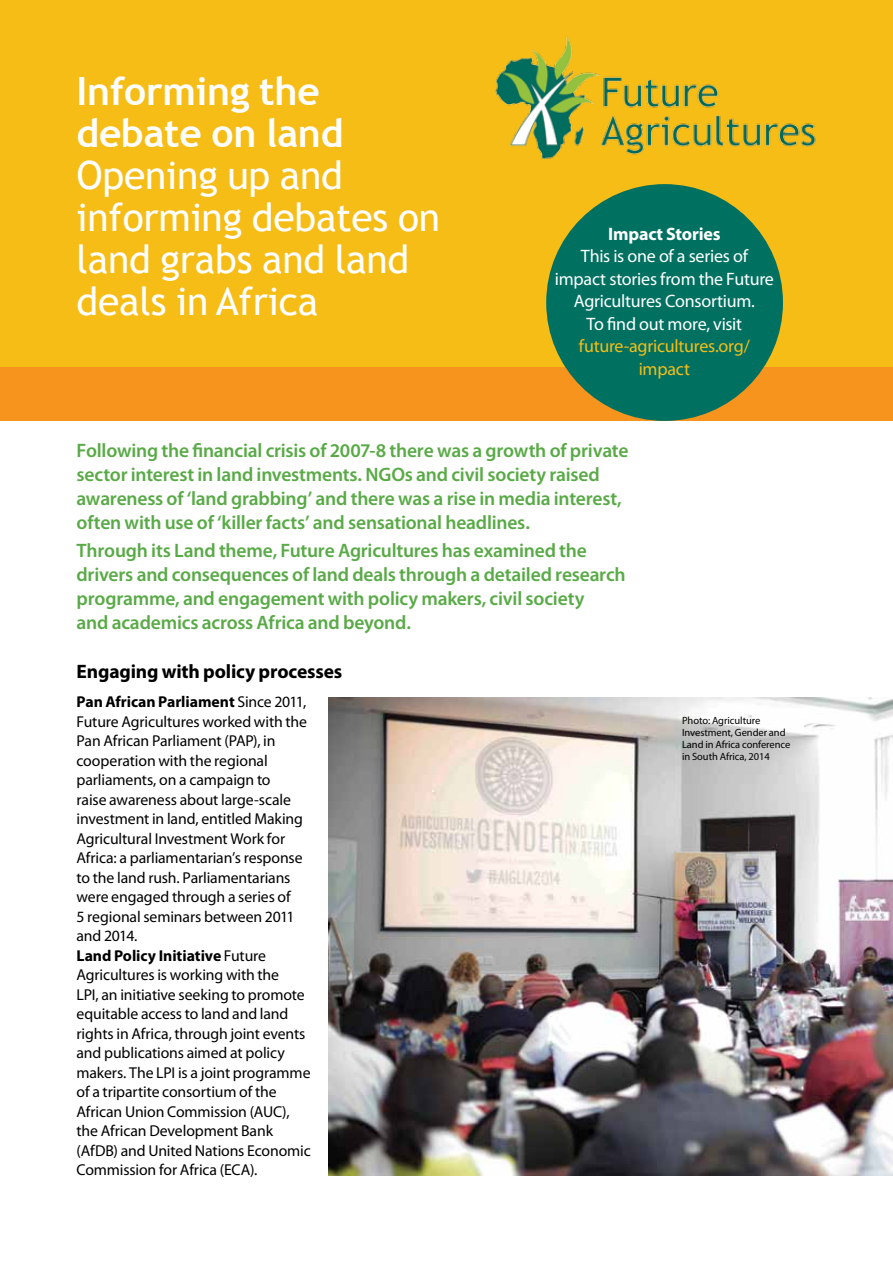
<style>
.page{position:relative;width:893px;height:1263px;background:#fff}
.page>*{position:absolute;margin:0;border:0;box-sizing:border-box;transform-origin:0 0}
.t1{font:39px/42px "Trebuchet MS";letter-spacing:-.005em;color:#fff}
.t2{font:700 39px/42px "Trebuchet MS";letter-spacing:-.005em;color:#fff}
.t3{font:600 19.5px/24px "Myriad Pro";letter-spacing:-.01em;color:#59aa47}
.t4{font:700 19.5px "Myriad Pro";letter-spacing:-.01em;color:#000}
.t5{font:18px/22.5px "Myriad Pro";letter-spacing:-.015em;color:#fff;text-align:center}
.t6{font:18px/22.5px "Myriad Pro";letter-spacing:-.015em;color:#f6bd17;text-align:center}
.t7{font:700 18px "Myriad Pro";letter-spacing:-.01em;color:#fff}
.t8{font:15.75px/19.5px "Myriad Pro";letter-spacing:-.01em;color:#000}
.t9{font:10.5px/12px "Myriad Pro";letter-spacing:-.005em;color:#000}
.s1{font-weight:700}
</style>
<div class="page">
<div style="left:0;top:0;width:893px;height:421px;background:#f6bd17"></div>
<img style="left:495px;top:36px;width:321px;height:124px">
<img style="left:329px;top:697px;width:564px;height:478px">
<div style="left:0;top:368px;width:893px;height:53px;background:#f7941e"></div>
<div style="left:546px;top:184px;width:237px;height:237px;background:#007161;border-radius:50%"></div>
<h1 class="t2" style="left:77px;top:70px;width:268px">Informing the debate on land</h1>
<h1 class="t1" style="left:77px;top:154px;width:365px">Opening up and informing debates on land grabs and land deals in Africa</h1>
<p class="t7" style="left:608px;top:222px;width:114px">Impact Stories</p>
<p class="t5" style="left:555px;top:245px;width:221px">This is one of a series of impact stories from the Future<br>Agricultures Consortium.<br>To find out more, visit</p>
<p class="t6" style="left:579px;top:335px;width:173px">future-agricultures.org/ impact</p>
<p class="t3" style="left:77px;top:438px;width:553px">Following the financial crisis of 2007-8 there was a growth of private sector interest in land investments. NGOs and civil society raised awareness of ‘land grabbing’ and there was a rise in media interest, often with use of ‘killer facts’ and sensational headlines.</p>
<p class="t3" style="left:77px;top:538px;width:551px">Through its Land theme, Future Agricultures has examined the drivers and consequences of land deals through a detailed research programme, and engagement with policy makers, civil society<br>and academics across Africa and beyond.</p>
<p class="t4" style="left:77px;top:659px;width:267px">Engaging with policy processes</p>
<p class="t8" style="left:77px;top:692px;width:236px"><span class="s1">Pan African Parliament</span> Since 2011,<br>Future Agricultures worked with the<br>Pan African Parliament (PAP), in cooperation with the regional parliaments, on a campaign to<br>raise awareness about large-scale investment in land, entitled Making<br>Agricultural Investment Work for<br>Africa: a parliamentarian’s response to the land rush. Parliamentarians were engaged through a series of<br>5 regional seminars between 2011 and 2014.<br><span class="s1">Land Policy Initiative</span> Future<br>Agricultures is working with the<br>LPI, an initiative seeking to promote equitable access to land and land rights in Africa, through joint events and publications aimed at policy makers. The LPI is a joint programme of a tripartite consortium of the<br>African Union Commission (AUC), the African Development Bank (AfDB) and United Nations Economic<br>Commission for Africa (ECA).</p>
<p class="t9" style="left:682px;top:715px;width:110px">Photo: Agriculture<br>Investment, Gender and<br>Land in Africa conference in South Africa, 2014</p>
</div>
